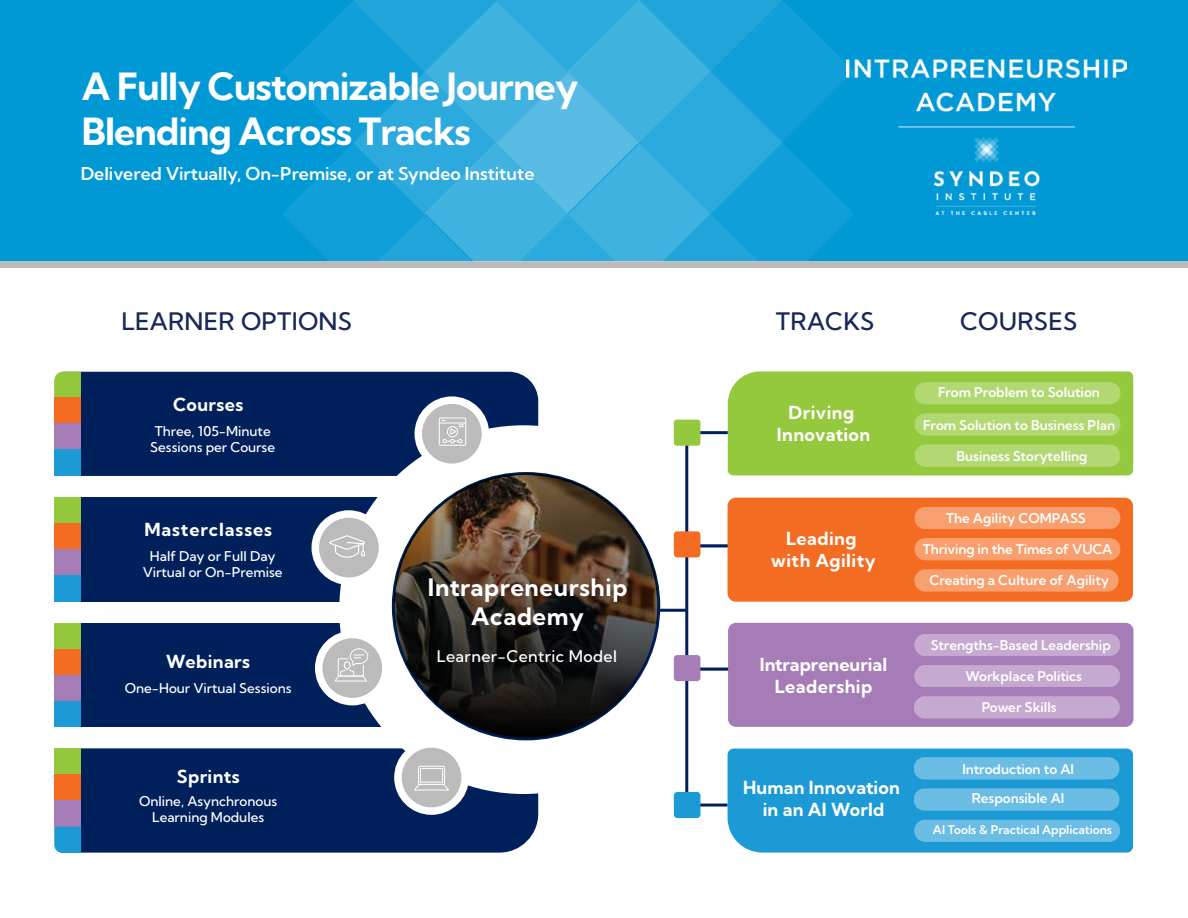
<style>
.page{position:relative;width:1188px;height:918px;background:#fff}
.page>*{position:absolute;margin:0;border:0;box-sizing:border-box;transform-origin:0 0}
.t1{font:37.5px/45px "Kumbh Sans";letter-spacing:-.025em;color:#fff}
.t2{font:24.15px "Kumbh Sans";letter-spacing:.01em;color:#182957}
.t3{font:24px/28.8px "Kumbh Sans";letter-spacing:.025em;color:#fff;text-align:center}
.t4{font:18px/21.6px "Kumbh Sans";letter-spacing:.025em;color:#fff;text-align:center}
.t5{font:18px/21.6px "Kumbh Sans";color:#fff;text-align:center}
.t6{font:18px "Kumbh Sans";letter-spacing:.05em;color:#fff}
.t7{font:17.7px "Kumbh Sans";color:#fff}
.t8{font:16.05px "Kumbh Sans";letter-spacing:.025em;color:#fff}
.t9{font:13.5px/16.2px "Kumbh Sans";color:#fff;text-align:center}
.t10{font:12px "Kumbh Sans";color:#fff}
</style>
<div class="page">
<div style="left:728px;top:371px;width:405px;height:104px;background:#95c93d"></div>
<div style="left:728px;top:498px;width:405px;height:104px;background:#f36c21;border-radius:8px"></div>
<div style="left:728px;top:623px;width:406px;height:104px;background:#a67cb7;border-radius:8px"></div>
<div style="left:728px;top:749px;width:405px;height:104px;background:#1c9ad6"></div>
<div style="left:915px;top:570px;width:203px;height:21px;background:#f79f6e;border-radius:10px"></div>
<div style="left:915px;top:570px;width:203px;height:21px;border:1px solid #fff;border-radius:10px"></div>
<div style="left:915px;top:539px;width:205px;height:21px;background:#f79f6e;border-radius:10px"></div>
<div style="left:915px;top:538px;width:205px;height:22px;border:1px solid #fff;border-radius:10px"></div>
<div style="left:915px;top:507px;width:205px;height:22px;background:#f79f6e;border-radius:10px"></div>
<div style="left:915px;top:507px;width:205px;height:22px;border:1px solid #fff;border-radius:10px"></div>
<div style="left:914px;top:697px;width:205px;height:21px;background:#c5a9d0;border-radius:10px"></div>
<div style="left:914px;top:697px;width:205px;height:21px;border:1px solid #fff;border-radius:10px"></div>
<div style="left:915px;top:666px;width:205px;height:21px;background:#c5a9d0;border-radius:10px"></div>
<div style="left:915px;top:665px;width:205px;height:22px;border:1px solid #fff;border-radius:10px"></div>
<div style="left:915px;top:634px;width:205px;height:22px;background:#c5a9d0;border-radius:10px"></div>
<div style="left:915px;top:634px;width:205px;height:22px;border:1px solid #fff;border-radius:10px"></div>
<div style="left:915px;top:820px;width:205px;height:21px;background:#6bbde4;border-radius:10px"></div>
<div style="left:915px;top:820px;width:205px;height:22px;border:1px solid #fff;border-radius:10px"></div>
<div style="left:914px;top:789px;width:205px;height:21px;background:#6bbde4;border-radius:10px"></div>
<div style="left:914px;top:789px;width:205px;height:21px;border:1px solid #fff;border-radius:10px"></div>
<div style="left:914px;top:758px;width:205px;height:21px;background:#6bbde4;border-radius:10px"></div>
<div style="left:914px;top:758px;width:205px;height:21px;border:1px solid #fff;border-radius:10px"></div>
<div style="left:915px;top:445px;width:205px;height:21px;background:#b2d873;border-radius:10px"></div>
<div style="left:915px;top:445px;width:205px;height:21px;border:1px solid #fff;border-radius:10px"></div>
<div style="left:915px;top:414px;width:205px;height:21px;background:#b2d873;border-radius:10px"></div>
<div style="left:915px;top:414px;width:205px;height:21px;border:1px solid #fff;border-radius:10px"></div>
<div style="left:915px;top:383px;width:205px;height:21px;background:#b2d873;border-radius:10px"></div>
<div style="left:915px;top:382px;width:205px;height:22px;border:1px solid #fff;border-radius:10px"></div>
<div style="left:0;top:0;width:1188px;height:264px;background:#0099d6"></div>
<hr style="left:699px;top:544px;width:29px;height:3px;background:#00205c">
<hr style="left:697px;top:668px;width:31px;height:3px;background:#00205c">
<div style="left:81px;top:748px;width:457px;height:105px;background:#00205c"></div>
<div style="left:55px;top:623px;width:482px;height:104px;background:#00205c"></div>
<div style="left:55px;top:497px;width:483px;height:105px;background:#00205c"></div>
<div style="left:81px;top:372px;width:457px;height:104px;background:#00205c"></div>
<div style="left:339px;top:425px;width:369px;height:369px;background:#fff;border-radius:50%"></div>
<img style="left:854px;top:59px;width:273px;height:155px">
<svg style="left:398px;top:741px;width:67px;height:67px"></svg>
<div style="left:394px;top:740px;width:75px;height:75px;border:8px solid #fff;border-radius:50%"></div>
<svg style="left:412px;top:677px;width:78px;height:114px"></svg>
<div style="left:315px;top:511px;width:67px;height:67px;background:#bbb;border-radius:50%"></div>
<div style="left:312px;top:510px;width:74px;height:75px;border:8px solid #fff;border-radius:50%"></div>
<svg style="left:329px;top:535px;width:36px;height:23px"></svg>
<svg style="left:418px;top:397px;width:67px;height:67px"></svg>
<div style="left:415px;top:396px;width:74px;height:75px;border:8px solid #fff;border-radius:50%"></div>
<div style="left:439px;top:417px;width:27px;height:29px;border:1px solid #fff;border-radius:2px"></div>
<svg style="left:413px;top:420px;width:109px;height:113px"></svg>
<div style="left:381px;top:461px;width:290px;height:290px;border:22px solid #fff;border-radius:50%"></div>
<svg style="left:393px;top:474px;width:266px;height:265px"></svg>
<svg style="left:318px;top:635px;width:67px;height:68px;fill:#bbb"></svg>
<div style="left:315px;top:631px;width:75px;height:74px;border:8px solid #fff;border-radius:50%"></div>
<svg style="left:335px;top:648px;width:34px;height:34px"></svg>
<svg style="left:54px;top:372px;width:27px;height:26px"></svg>
<div style="left:54px;top:398px;width:27px;height:26px;background:#f36c21"></div>
<div style="left:54px;top:424px;width:27px;height:26px;background:#a67cb7"></div>
<div style="left:54px;top:450px;width:27px;height:26px;background:#1c9ad6"></div>
<div style="left:55px;top:497px;width:26px;height:26px;background:#95c93d"></div>
<div style="left:55px;top:523px;width:26px;height:26px;background:#f36c21"></div>
<div style="left:55px;top:549px;width:26px;height:26px;background:#a67cb7"></div>
<div style="left:55px;top:575px;width:26px;height:27px;background:#1c9ad6"></div>
<div style="left:55px;top:623px;width:26px;height:26px;background:#95c93d"></div>
<div style="left:55px;top:649px;width:26px;height:26px;background:#f36c21"></div>
<div style="left:55px;top:675px;width:26px;height:26px;background:#a67cb7"></div>
<div style="left:55px;top:701px;width:26px;height:26px;background:#1c9ad6"></div>
<div style="left:54px;top:748px;width:27px;height:26px;background:#95c93d"></div>
<div style="left:54px;top:774px;width:27px;height:26px;background:#f36c21"></div>
<div style="left:54px;top:800px;width:27px;height:27px;background:#a67cb7"></div>
<svg style="left:54px;top:827px;width:27px;height:26px"></svg>
<div style="left:685px;top:431px;width:44px;height:376px;border:3px solid #00205c"></div>
<hr style="left:658px;top:609px;width:29px;height:3px;background:#00205c">
<div style="left:674px;top:420px;width:26px;height:26px;background:#95c93d;border-radius:3px"></div>
<div style="left:674px;top:531px;width:26px;height:26px;background:#f36c21;border-radius:3px"></div>
<div style="left:674px;top:655px;width:26px;height:26px;background:#a67cb7;border-radius:3px"></div>
<div style="left:674px;top:792px;width:26px;height:26px;background:#1c9ad6;border-radius:4px"></div>
<div style="left:0;top:262px;width:1188px;height:6px;background:#bbb"></div>
<svg style="left:282px;top:0;width:572px;height:261px"></svg>
<h1 class="t1" style="left:82px;top:64px;width:498px">A Fully Customizable Journey<br>Blending Across Tracks</h1>
<h3 class="t7" style="left:81px;top:163px;width:455px">Delivered Virtually, On-Premise, or at Syndeo Institute</h3>
<h2 class="t2" style="left:121px;top:306px;width:232px">LEARNER OPTIONS</h2>
<h3 class="t4" style="left:173px;top:394px;width:72px">Courses</h3>
<p class="t9" style="left:150px;top:423px;width:126px">Three, 105-Minute<br>Sessions per Course</p>
<h3 class="t6" style="left:144px;top:518px;width:129px">Masterclasses</h3>
<p class="t9" style="left:143px;top:548px;width:141px">Half Day or Full Day<br>Virtual or On-Premise</p>
<h3 class="t4" style="left:166px;top:651px;width:85px">Webinars</h3>
<p class="t9" style="left:125px;top:680px;width:168px">One-Hour Virtual Sessions</p>
<h3 class="t4" style="left:177px;top:766px;width:64px">Sprints</h3>
<p class="t9" style="left:139px;top:793px;width:140px">Online, Asynchronous<br>Learning Modules</p>
<h3 class="t3" style="left:428px;top:573px;width:201px">Intrapreneurship<br>Academy</h3>
<p class="t8" style="left:437px;top:646px;width:182px">Learner-Centric Model</p>
<h2 class="t2" style="left:776px;top:306px;width:100px">TRACKS</h2>
<h2 class="t2" style="left:960px;top:306px;width:119px">COURSES</h2>
<h3 class="t4" style="left:777px;top:402px;width:95px">Driving<br>Innovation</h3>
<h3 class="t4" style="left:771px;top:528px;width:106px">Leading with Agility</h3>
<h3 class="t5" style="left:760px;top:654px;width:129px">Intrapreneurial<br>Leadership</h3>
<h3 class="t4" style="left:743px;top:777px;width:158px">Human Innovation in an AI World</h3>
<p class="t9" style="left:938px;top:384px;width:163px">From Problem to Solution</p>
<p class="t9" style="left:923px;top:416px;width:194px">From Solution to Business Plan</p>
<p class="t9" style="left:956px;top:447px;width:133px">Business Storytelling</p>
<p class="t9" style="left:946px;top:510px;width:141px">The Agility COMPASS</p>
<p class="t9" style="left:923px;top:541px;width:191px">Thriving in the Times of VUCA</p>
<p class="t9" style="left:929px;top:572px;width:181px">Creating a Culture of Agility</p>
<p class="t9" style="left:931px;top:637px;width:181px">Strengths-Based Leadership</p>
<p class="t9" style="left:965px;top:668px;width:118px">Workplace Politics</p>
<p class="t9" style="left:982px;top:699px;width:77px">Power Skills</p>
<p class="t9" style="left:962px;top:754px;width:113px;line-height:29px">Introduction to AI<br>Responsible AI</p>
<p class="t10" style="left:933px;top:822px;width:181px">AI Tools &amp; Practical Applications</p>
</div>
